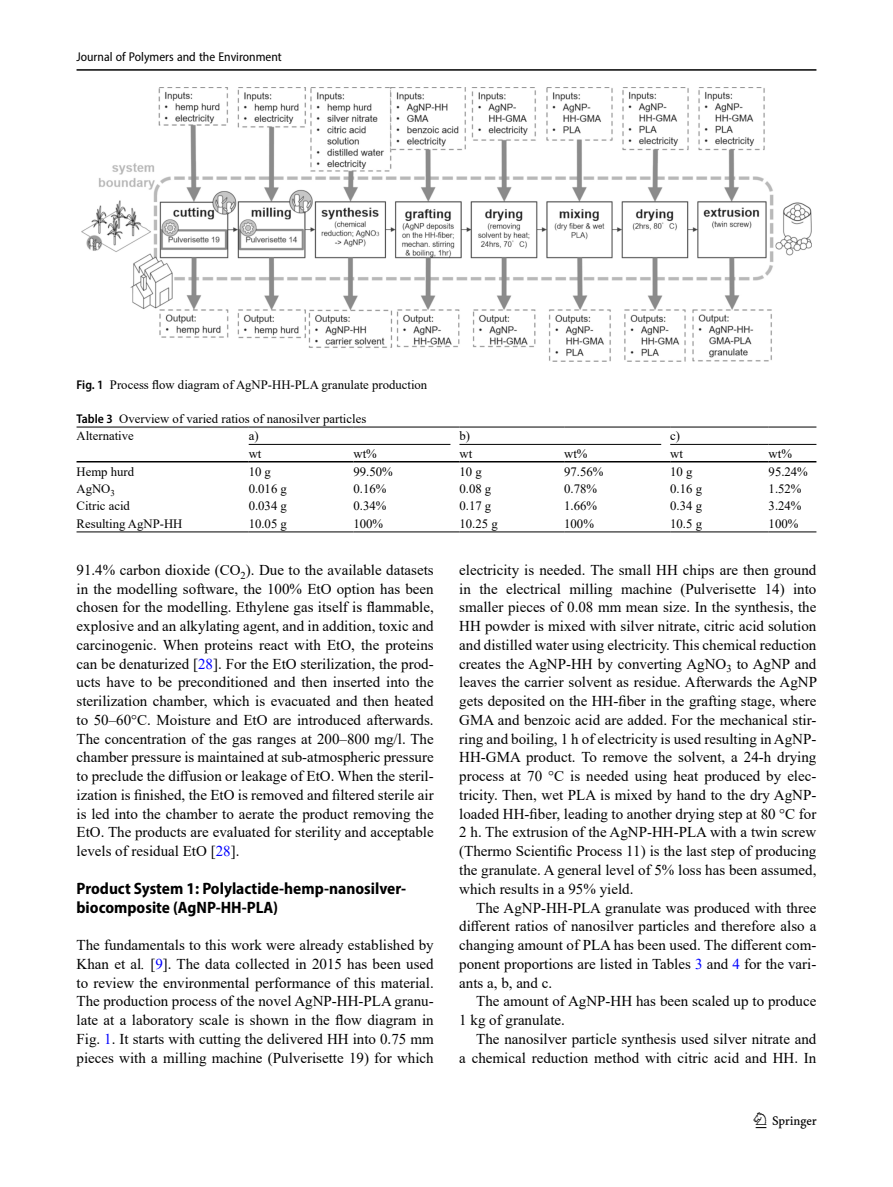
<style>
.page{position:relative;width:893px;height:1187px;background:#fff}
.page>*{position:absolute;margin:0;border:0;box-sizing:border-box;transform-origin:0 0}
.t1{font:22.5px "Springnew";color:#000}
.Head_2{font:700 semi-condensed 16.5px/18.8px "Myriad Pro";color:#000}
.Body_Text{font:15px/18.8px "Times New Roman";color:#000;text-align:justify}
.Body_Text_Indent{font:15px/18.8px "Times New Roman";color:#000;text-align:justify}
.Table_Body{font:12.75px "Times New Roman";color:#000}
.Figure_Caption{font:12.75px "Times New Roman";color:#000}
.Table_Caption{font:12.75px "Times New Roman";color:#000}
.t2{font:semi-condensed 12.75px "Myriad Pro";color:#000}
.Table_Head{font:12.75px "Times New Roman";color:#000}
.Table_Head_Bridge_Ru{font:12.75px "Times New Roman";color:#000}
.s1{font-family:"Myriad Pro";font-weight:600;font-stretch:semi-condensed}
.s2{color:#00f}
.s3{font-style:italic}
</style>
<div class="page">
<hr style="left:77px;top:69px;width:739px;height:2px;background:#000">
<hr style="left:77px;top:461px;width:172px;height:1px;background:#000">
<hr style="left:249px;top:461px;width:104px;height:1px;background:#000">
<hr style="left:353px;top:461px;width:106px;height:1px;background:#000">
<hr style="left:459px;top:461px;width:105px;height:1px;background:#000">
<hr style="left:564px;top:461px;width:106px;height:1px;background:#000">
<hr style="left:670px;top:461px;width:99px;height:1px;background:#000">
<hr style="left:769px;top:461px;width:47px;height:1px;background:#000">
<hr style="left:77px;top:531px;width:172px;height:1px;background:#000">
<hr style="left:249px;top:531px;width:104px;height:1px;background:#000">
<hr style="left:353px;top:531px;width:106px;height:1px;background:#000">
<hr style="left:459px;top:531px;width:105px;height:1px;background:#000">
<hr style="left:564px;top:531px;width:106px;height:1px;background:#000">
<hr style="left:670px;top:531px;width:99px;height:1px;background:#000">
<hr style="left:769px;top:531px;width:47px;height:1px;background:#000">
<hr style="left:77px;top:426px;width:172px;height:1px;background:#000">
<hr style="left:670px;top:426px;width:99px;height:1px;background:#000">
<hr style="left:769px;top:426px;width:47px;height:1px;background:#000">
<hr style="left:670px;top:444px;width:99px;height:1px;background:#000">
<hr style="left:769px;top:444px;width:47px;height:1px;background:#000">
<hr style="left:459px;top:426px;width:105px;height:1px;background:#000">
<hr style="left:564px;top:426px;width:106px;height:1px;background:#000">
<hr style="left:249px;top:426px;width:104px;height:1px;background:#000">
<hr style="left:353px;top:426px;width:106px;height:1px;background:#000">
<hr style="left:249px;top:444px;width:201px;height:1px;background:#000">
<hr style="left:459px;top:444px;width:202px;height:1px;background:#000">
<img style="left:81px;top:87px;width:731px;height:275px">
<p class="t2" style="left:77px;top:49px;width:207px">Journal of Polymers and the Environment</p>
<p class="Figure_Caption" style="left:77px;top:376px;width:352px"><span class="s1">Fig. 1</span> Process flow diagram of AgNP-HH-PLA granulate production</p>
<p class="Table_Caption" style="left:77px;top:409px;width:291px"><span class="s1">Table 3</span> Overview of varied ratios of nanosilver particles</p>
<p class="Table_Head" style="left:77px;top:427px;width:59px">Alternative</p>
<p class="Table_Head_Bridge_Ru" style="left:249px;top:427px;width:11px">a)</p>
<p class="Table_Head_Bridge_Ru" style="left:459px;top:427px;width:12px">b)</p>
<p class="Table_Head" style="left:670px;top:427px;width:11px">c)</p>
<p class="Table_Head" style="left:249px;top:444px;width:14px">wt</p>
<p class="Table_Head" style="left:353px;top:444px;width:25px">wt%</p>
<p class="Table_Head" style="left:459px;top:444px;width:14px">wt</p>
<p class="Table_Head" style="left:564px;top:444px;width:25px">wt%</p>
<p class="Table_Head" style="left:670px;top:444px;width:14px">wt</p>
<p class="Table_Head" style="left:769px;top:444px;width:25px">wt%</p>
<p class="Table_Body" style="left:77px;top:462px;width:59px">Hemp hurd</p>
<p class="Table_Body" style="left:249px;top:462px;width:24px">10 g</p>
<p class="Table_Body" style="left:353px;top:462px;width:41px">99.50%</p>
<p class="Table_Body" style="left:459px;top:462px;width:24px">10 g</p>
<p class="Table_Body" style="left:564px;top:462px;width:41px">97.56%</p>
<p class="Table_Body" style="left:670px;top:462px;width:24px">10 g</p>
<p class="Table_Body" style="left:769px;top:462px;width:41px">95.24%</p>
<p class="Table_Body" style="left:77px;top:479px;width:40px">AgNO<sub>3</sub></p>
<p class="Table_Body" style="left:249px;top:479px;width:40px">0.016 g</p>
<p class="Table_Body" style="left:353px;top:479px;width:34px">0.16%</p>
<p class="Table_Body" style="left:459px;top:479px;width:33px">0.08 g</p>
<p class="Table_Body" style="left:564px;top:479px;width:34px">0.78%</p>
<p class="Table_Body" style="left:670px;top:479px;width:33px">0.16 g</p>
<p class="Table_Body" style="left:769px;top:479px;width:34px">1.52%</p>
<p class="Table_Body" style="left:77px;top:497px;width:55px">Citric acid</p>
<p class="Table_Body" style="left:249px;top:497px;width:40px">0.034 g</p>
<p class="Table_Body" style="left:353px;top:497px;width:34px">0.34%</p>
<p class="Table_Body" style="left:459px;top:497px;width:33px">0.17 g</p>
<p class="Table_Body" style="left:564px;top:497px;width:34px">1.66%</p>
<p class="Table_Body" style="left:670px;top:497px;width:33px">0.34 g</p>
<p class="Table_Body" style="left:769px;top:497px;width:34px">3.24%</p>
<p class="Table_Body" style="left:77px;top:514px;width:107px">Resulting AgNP-HH</p>
<p class="Table_Body" style="left:249px;top:514px;width:40px">10.05 g</p>
<p class="Table_Body" style="left:353px;top:514px;width:31px">100%</p>
<p class="Table_Body" style="left:459px;top:514px;width:40px">10.25 g</p>
<p class="Table_Body" style="left:564px;top:514px;width:31px">100%</p>
<p class="Table_Body" style="left:670px;top:514px;width:33px">10.5 g</p>
<p class="Table_Body" style="left:769px;top:514px;width:31px">100%</p>
<p class="Body_Text_Indent" style="left:77px;top:560px;width:359px">91.4% carbon dioxide (CO<sub>2</sub>). Due to the available datasets in the modelling software, the 100% EtO option has been chosen for the modelling. Ethylene gas itself is flammable, explosive and an alkylating agent, and in addition, toxic and carcinogenic. When proteins react with EtO, the proteins can be denaturized [<span class="s2">28</span>]. For the EtO sterilization, the prod&shy;ucts have to be preconditioned and then inserted into the sterilization chamber, which is evacuated and then heated to 50–60°C. Moisture and EtO are introduced afterwards.<br>The concentration of the gas ranges at 200–800 mg/l. The chamber pressure is maintained at sub-atmospheric pressure to preclude the diffusion or leakage of EtO. When the steril&shy;ization is finished, the EtO is removed and filtered sterile air is led into the chamber to aerate the product removing the EtO. The products are evaluated for sterility and acceptable levels of residual EtO [<span class="s2">28</span>].</p>
<p class="Head_2" style="left:77px;top:878px;width:331px">Product System 1: Polylactide-hemp-nanosilver&shy;biocomposite (AgNP-HH-PLA)</p>
<p class="Body_Text" style="left:77px;top:935px;width:359px">The fundamentals to this work were already established by Khan et al<span class="s3">.</span> [<span class="s2">9</span>]. The data collected in 2015 has been used to review the environmental performance of this material.<br>The production process of the novel AgNP-HH-PLA granu&shy;late at a laboratory scale is shown in the flow diagram in Fig. <span class="s2">1</span>. It starts with cutting the delivered HH into 0.75 mm pieces with a milling machine (Pulverisette 19) for which</p>
<p class="Body_Text" style="left:459px;top:560px;width:359px">electricity is needed. The small HH chips are then ground in the electrical milling machine (Pulverisette 14) into smaller pieces of 0.08 mm mean size. In the synthesis, the HH powder is mixed with silver nitrate, citric acid solution and distilled water using electricity. This chemical reduction creates the AgNP-HH by converting AgNO<sub>3</sub> to AgNP and leaves the carrier solvent as residue. Afterwards the AgNP gets deposited on the HH-fiber in the grafting stage, where GMA and benzoic acid are added. For the mechanical stir&shy;ring and boiling, 1 h of electricity is used resulting in AgNP-HH-GMA product. To remove the solvent, a 24-h drying process at 70 °C is needed using heat produced by elec&shy;tricity. Then, wet PLA is mixed by hand to the dry AgNP&shy;loaded HH-fiber, leading to another drying step at 80 °C for 2 h. The extrusion of the AgNP-HH-PLA with a twin screw (Thermo Scientific Process 11) is the last step of producing the granulate. A general level of 5% loss has been assumed, which results in a 95% yield.</p>
<p class="Body_Text_Indent" style="left:459px;top:897px;width:359px;text-indent:17px">The AgNP-HH-PLA granulate was produced with three different ratios of nanosilver particles and therefore also a changing amount of PLA has been used. The different com&shy;ponent proportions are listed in Tables <span class="s2">3</span> and <span class="s2">4</span> for the vari&shy;ants a, b, and c.</p>
<p class="Body_Text_Indent" style="left:459px;top:991px;width:359px;text-indent:17px">The amount of AgNP-HH has been scaled up to produce<br>1 kg of granulate.</p>
<p class="Body_Text_Indent" style="left:459px;top:1028px;width:359px;text-align:right">The nanosilver particle synthesis used silver nitrate and<br>a chemical reduction method with citric acid and HH. In</p>
<h1 class="t1" style="left:756px;top:1107px;width:63px">1 3</h1>
</div>
